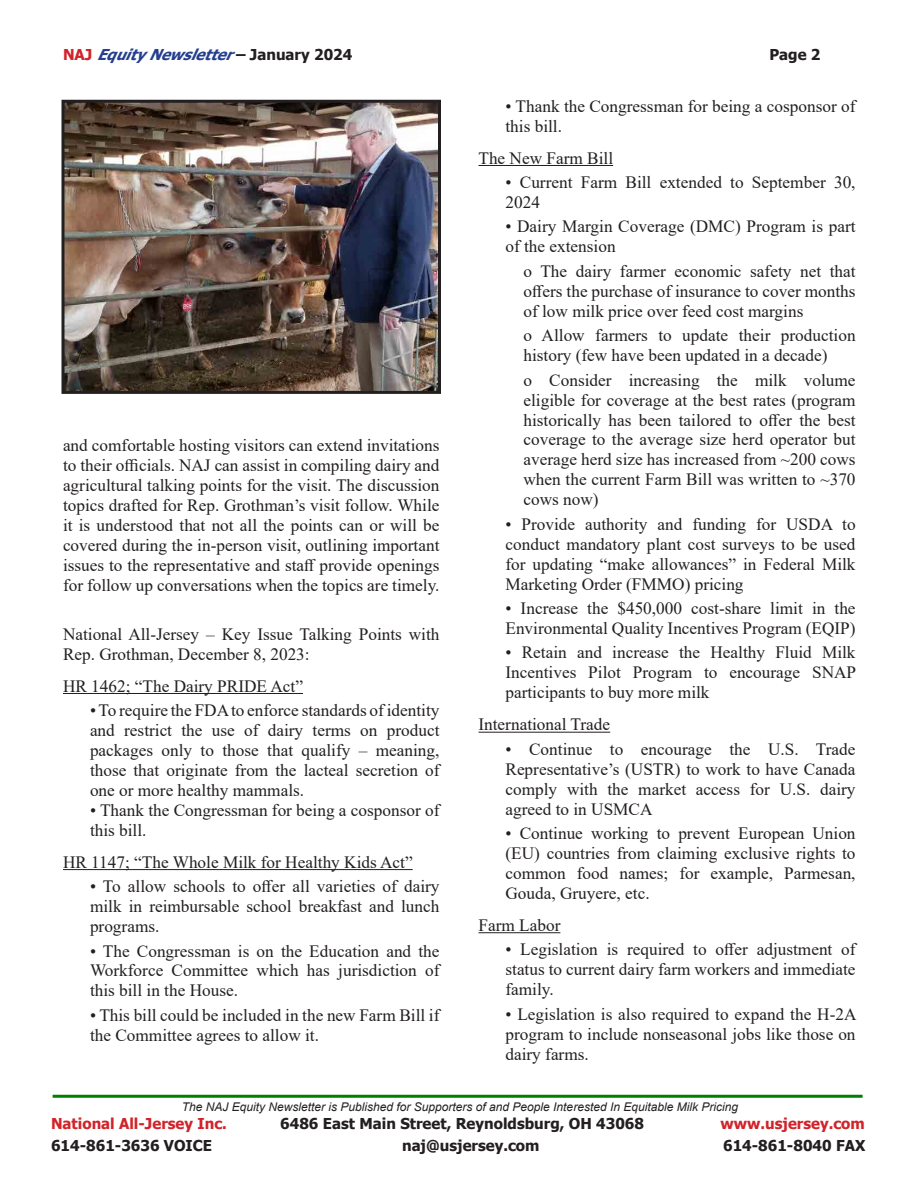
<style>
.page{position:relative;width:918px;height:1188px;background:#fff}
.page>*{position:absolute;margin:0;border:0;box-sizing:border-box;transform-origin:0 0}
.t1{font:17.25px/20px "Times New Roman";color:#231f20;text-align:justify}
.t2{font:700 15px "Tahoma";color:#231f20}
.t3{font:700 15px "Tahoma";color:#d1232a}
.t4{font:italic 700 15px "Tahoma";color:#253f8e}
.t5{font:italic 12px "Arial";color:#231f20}
.s1{font-style:normal;color:#d1232a}
.s2{font-style:normal;color:#231f20}
</style>
<div class="page">
<hr style="left:53px;top:1095px;width:810px;height:3px;background:#008000">
<hr style="left:63px;top:693px;width:240px;height:1px;background:#231f20">
<hr style="left:63px;top:869px;width:350px;height:1px;background:#231f20">
<hr style="left:478px;top:165px;width:135px;height:1px;background:#231f20">
<hr style="left:478px;top:732px;width:132px;height:1px;background:#231f20">
<hr style="left:478px;top:932px;width:82px;height:1px;background:#231f20">
<img style="left:66px;top:104px;width:371px;height:286px">
<div style="left:62px;top:100px;width:379px;height:294px;border:3px solid #231f20"></div>
<p class="t4" style="left:63px;top:44px;width:291px"><span class="s1">N A J</span> EquityNewsletter<span class="s2">– J a n u a r y 2 0 2 4</span></p>
<p class="t2" style="left:769px;top:44px;width:53px">Page 2</p>
<p class="t1" style="left:63px;top:435px;width:378px">and comfortable hosting visitors can extend invitations to their officials. NAJ can assist in compiling dairy and agricultural talking points for the visit. The discussion topics drafted for Rep. Grothman’s visit follow. While it is understood that not all the points can or will be covered during the in-person visit, outlining important issues to the representative and staff provide openings for follow up conversations when the topics are timely.</p>
<p class="t1" style="left:63px;top:623px;width:378px">National All-Jersey – Key Issue Talking Points with<br>Rep. Grothman, December 8, 2023:</p>
<p class="t1" style="left:63px;top:675px;width:242px">HR 1462; “The Dairy PRIDE Act”</p>
<p class="t1" style="left:90px;top:700px;width:351px">• To require the FDA to enforce standards of identity and restrict the use of dairy terms on product packages only to those that qualify – meaning, those that originate from the lacteal secretion of one or more healthy mammals.</p>
<p class="t1" style="left:90px;top:800px;width:351px">• Thank the Congressman for being a cosponsor of this bill.</p>
<p class="t1" style="left:63px;top:851px;width:351px">HR 1147; “The Whole Milk for Healthy Kids Act”</p>
<p class="t1" style="left:90px;top:876px;width:351px">• To allow schools to offer all varieties of dairy milk in reimbursable school breakfast and lunch programs.</p>
<p class="t1" style="left:90px;top:940px;width:351px">• The Congressman is on the Education and the Workforce Committee which has jurisdiction of this bill in the House.</p>
<p class="t1" style="left:90px;top:1005px;width:351px">• This bill could be included in the new Farm Bill if the Committee agrees to allow it.</p>
<p class="t1" style="left:506px;top:95px;width:352px">• Thank the Congressman for being a cosponsor of this bill.</p>
<p class="t1" style="left:478px;top:147px;width:136px">The New Farm Bill</p>
<p class="t1" style="left:506px;top:172px;width:352px">• Current Farm Bill extended to September 30,<br>2024</p>
<p class="t1" style="left:506px;top:216px;width:352px">• Dairy Margin Coverage (DMC) Program is part of the extension</p>
<p class="t1" style="left:524px;top:261px;width:334px">o The dairy farmer economic safety net that offers the purchase of insurance to cover months of low milk price over feed cost margins</p>
<p class="t1" style="left:524px;top:325px;width:334px">o Allow farmers to update their production history (few have been updated in a decade)</p>
<p class="t1" style="left:524px;top:369px;width:334px">o Consider increasing the milk volume eligible for coverage at the best rates (program historically has been tailored to offer the best coverage to the average size herd operator but average herd size has increased from ~200 cows when the current Farm Bill was written to ~370 cows now)</p>
<p class="t1" style="left:506px;top:513px;width:352px">• Provide authority and funding for USDA to conduct mandatory plant cost surveys to be used for updating “make allowances” in Federal Milk Marketing Order (FMMO) pricing</p>
<p class="t1" style="left:506px;top:598px;width:352px">• Increase the $450,000 cost-share limit in the<br>Environmental Quality Incentives Program (EQIP)</p>
<p class="t1" style="left:506px;top:642px;width:352px">• Retain and increase the Healthy Fluid Milk Incentives Pilot Program to encourage SNAP participants to buy more milk</p>
<p class="t1" style="left:478px;top:714px;width:133px">International Trade</p>
<p class="t1" style="left:506px;top:738px;width:352px">• Continue to encourage the U.S. Trade Representative’s (USTR) to work to have Canada comply with the market access for U.S. dairy agreed to in USMCA</p>
<p class="t1" style="left:506px;top:823px;width:352px">• Continue working to prevent European Union (EU) countries from claiming exclusive rights to common food names; for example, Parmesan, Gouda, Gruyere, etc.</p>
<p class="t1" style="left:478px;top:915px;width:83px">Farm Labor</p>
<p class="t1" style="left:506px;top:939px;width:352px">• Legislation is required to offer adjustment of status to current dairy farm workers and immediate family.</p>
<p class="t1" style="left:506px;top:1003px;width:353px">• Legislation is also required to expand the H-2A program to include nonseasonal jobs like those on dairy farms.</p>
<p class="t5" style="left:182px;top:1099px;width:558px">The NAJ Equity Newsletter is Published for Supporters of and People Interested In Equitable Milk Pricing</p>
<p class="t3" style="left:51px;top:1113px;width:177px">National All-Jersey Inc.</p>
<p class="t2" style="left:280px;top:1113px;width:365px">6486 East Main Street, Reynoldsburg, OH 43068</p>
<p class="t3" style="left:720px;top:1113px;width:146px">www.usjersey.com</p>
<p class="t2" style="left:51px;top:1135px;width:163px">614-861-3636 VOICE</p>
<p class="t2" style="left:402px;top:1135px;width:139px">naj@usjersey.com</p>
<p class="t2" style="left:723px;top:1135px;width:144px">614-861-8040 FAX</p>
</div>
